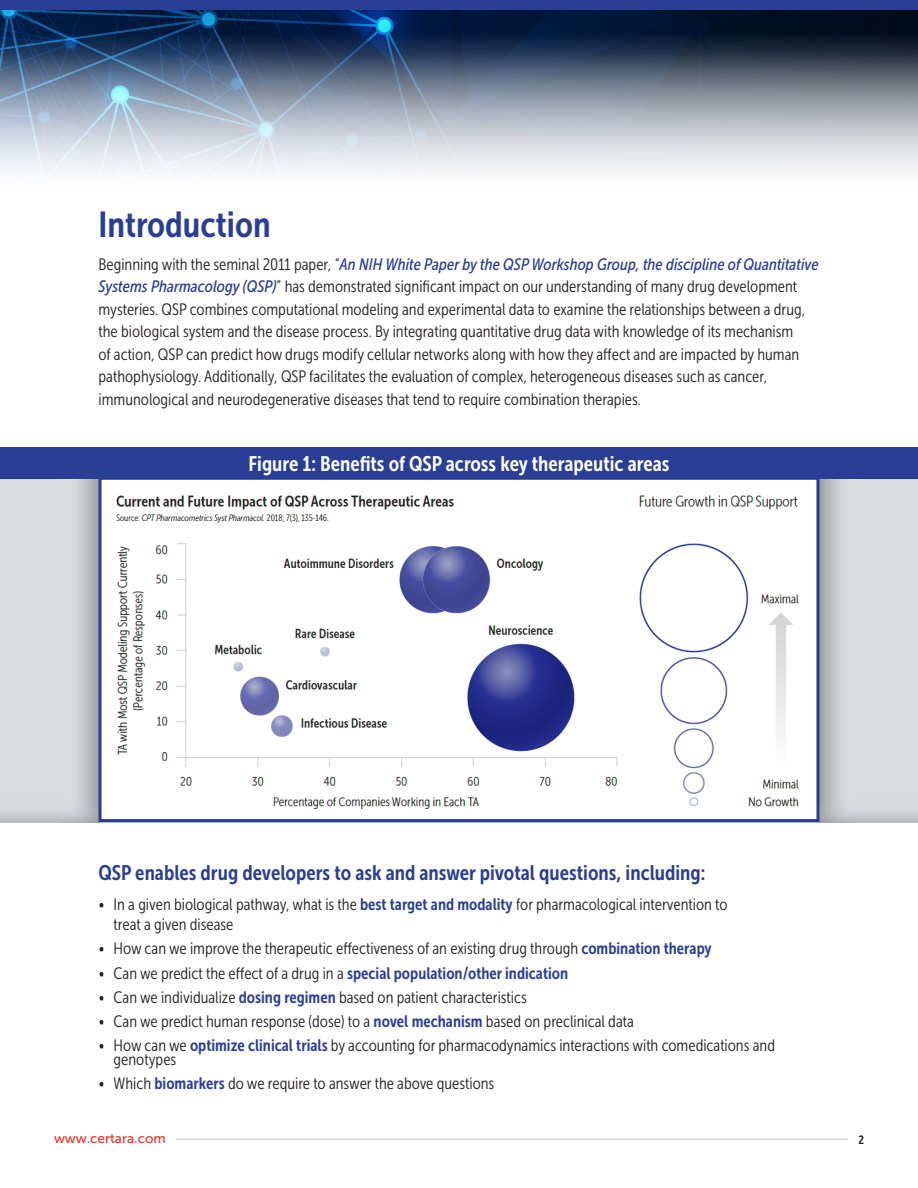
<style>
.page{position:relative;width:918px;height:1188px;background:#fff}
.page>*{position:absolute;margin:0;border:0;box-sizing:border-box;transform-origin:0 0}
.t1{font:36px "Museo Sans Cond 700";color:#2a3e95}
.t2{font:21px "Museo Sans Cond 700";color:#2a3e95}
.t3{font:21px "Museo Sans Cond 700";color:#fff}
.t4{font:16.5px/22.5px "Museo Sans Cond 300";color:#231f20}
.t5{font:16.5px "Museo Sans Cond 700";color:#2a3e95}
.t6{font:13.5px "Museo Sans 500";color:#ee2e22}
.t7{font:12px "Museo Sans Cond 700";color:#231f20}
.s1{font-family:"Museo Sans Cond 500";font-style:italic;color:#2a3e95}
.s2{font-family:"Museo Sans Cond 700";color:#2a3e95}
.s3{font-family:"Museo Sans Cond 300";color:#231f20}
</style>
<div class="page">
<hr style="left:176px;top:1139px;width:672px;height:1px;background:#c7c8ca">
<img style="left:0;top:10px;width:918px;height:161px">
<div style="left:0;top:477px;width:918px;height:345px;background:#d9dde0"></div>
<svg style="left:821px;top:479px;width:20px;height:307px"></svg>
<svg style="left:78px;top:479px;width:19px;height:307px"></svg>
<svg style="left:0;top:786px;width:918px;height:36px"></svg>
<svg style="left:97px;top:479px;width:724px;height:344px;background:#e8e9f0"></svg>
<div style="left:0;top:447px;width:918px;height:32px;background:#2a3e95"></div>
<div style="left:0;top:0;width:918px;height:10px;background:#2a3e95"></div>
<p class="t1" style="left:99px;top:204px;width:174px">Introduction</p>
<p class="t4" style="left:99px;top:253px;width:722px">Beginning with the seminal 2011 paper, “<span class="s1">An NIH White Paper by the QSP Workshop Group, the discipline of Quantitative Systems Pharmacology (QSP)</span>” has demonstrated significant impact on our understanding of many drug development mysteries. QSP combines computational modeling and experimental data to examine the relationships between a drug, the biological system and the disease process. By integrating quantitative drug data with knowledge of its mechanism<br>of action, QSP can predict how drugs modify cellular networks along with how they affect and are impacted by human pathophysiology. Additionally, QSP facilitates the evaluation of complex, heterogeneous diseases such as cancer, immunological and neurodegenerative diseases that tend to require combination therapies.</p>
<p class="t3" style="left:249px;top:452px;width:422px">Figure 1: Benefits of QSP across key therapeutic areas</p>
<p class="t2" style="left:99px;top:861px;width:608px">QSP enables drug developers to ask and answer pivotal questions, including:</p>
<p class="t4" style="left:114px;top:895px;width:615px;line-height:19.5px;text-indent:-15px">• In a given biological pathway, what is the <span class="s2">best target and modality</span> for pharmacological intervention to treat a given disease</p>
<p class="t4" style="left:99px;top:937px;width:615px">• How can we improve the therapeutic effectiveness of an existing drug through <span class="s2">combination therapy</span></p>
<p class="t5" style="left:99px;top:964px;width:471px"><span class="s3">• Can we predict the effect of a drug in a</span> special population/other indication</p>
<p class="t4" style="left:99px;top:986px;width:430px">• Can we individualize <span class="s2">dosing regimen</span> based on patient characteristics</p>
<p class="t4" style="left:99px;top:1010px;width:537px">• Can we predict human response (dose) to a <span class="s2">novel mechanism</span> based on preclinical data</p>
<p class="t4" style="left:114px;top:1039px;width:663px;line-height:13.5px;text-indent:-15px">• How can we <span class="s2">optimize clinical trials</span> by accounting for pharmacodynamics interactions with comedications and genotypes</p>
<p class="t4" style="left:99px;top:1072px;width:397px">• Which <span class="s2">biomarkers</span> do we require to answer the above questions</p>
<p class="t6" style="left:54px;top:1131px;width:113px">www.certara.com</p>
<p class="t7" style="left:858px;top:1133px;width:7px">2</p>
</div>
